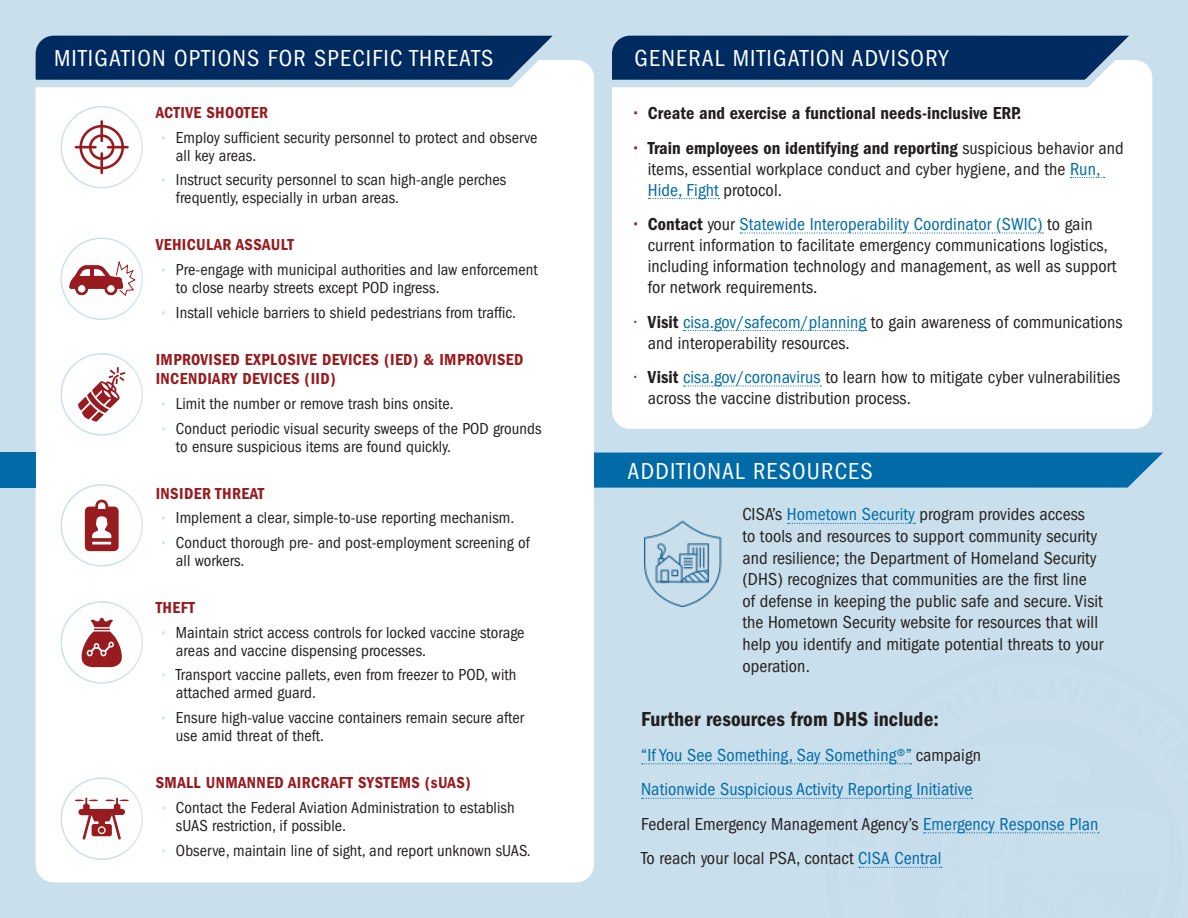
<style>
.page{position:relative;width:1188px;height:918px;background:#cadfec}
.page>*{position:absolute;margin:0;border:0;box-sizing:border-box;transform-origin:0 0}
.Headers{font:condensed 24px "ITC Franklin Gothic Std";letter-spacing:.05em;color:#fff}
.t1{font:condensed 24px "ITC Franklin Gothic Std";color:#cae1ef}
.Resources_Subheader{font:21px "ITC Franklin Gothic Std Dm Cd";letter-spacing:.005em;color:#231f20}
.Resources{font:condensed 18px/21px "ITC Franklin Gothic Std";letter-spacing:.005em;color:#231f20}
.Resources-2{font:condensed 18px "ITC Franklin Gothic Std";letter-spacing:.005em;color:#006ba7}
.t2{font:18px "ITC Franklin Gothic Std Dm Cd";letter-spacing:.005em;color:#231f20}
.Resources_Paragraph{font:condensed 18px "ITC Franklin Gothic Std";letter-spacing:.005em;color:#231f20}
.Lbody{font:condensed 16.5px/18px "ITC Franklin Gothic Std";letter-spacing:.005em;color:#231f20}
.Mitigations_Subheade{font:16.5px/19.8px "ITC Franklin Gothic Std Dm Cd";letter-spacing:.025em;color:#981b1f}
.s1{font-size:24px;color:#cae1ef}
.s2{color:#981b1f}
.s3{font-family:"ITC Franklin Gothic Std Dm Cd";font-stretch:normal;color:#981b1f}
.s4{font-family:"ITC Franklin Gothic Std Dm Cd";font-stretch:normal}
.s5{color:#006ba7}
.s6{color:#231f20}
</style>
<div class="page">
<div style="left:36px;top:60px;width:558px;height:822px;background:#fff;border-radius:18px"></div>
<div style="left:612px;top:60px;width:540px;height:369px;background:#fff;border-radius:18px"></div>
<svg style="left:75px;top:798px;width:54px;height:42px"></svg>
<svg style="left:69px;top:260px;width:67px;height:36px"></svg>
<svg style="left:75px;top:120px;width:54px;height:54px"></svg>
<svg style="left:78px;top:367px;width:47px;height:55px"></svg>
<svg style="left:35px;top:35px;width:545px;height:56px"></svg>
<svg style="left:612px;top:35px;width:541px;height:56px"></svg>
<div style="left:594px;top:453px;width:569px;height:35px;background:#006ba7"></div>
<svg style="left:82px;top:618px;width:40px;height:49px"></svg>
<svg style="left:85px;top:500px;width:34px;height:51px"></svg>
<div style="left:0;top:453px;width:36px;height:35px;background:#006ba7"></div>
<div style="left:60px;top:106px;width:83px;height:82px;border:2px solid #cae1ef;border-radius:50%"></div>
<div style="left:60px;top:777px;width:83px;height:83px;border:2px solid #cae1ef;border-radius:50%"></div>
<div style="left:60px;top:238px;width:83px;height:82px;border:2px solid #cae1ef;border-radius:50%"></div>
<div style="left:60px;top:353px;width:83px;height:83px;border:2px solid #cae1ef;border-radius:50%"></div>
<div style="left:60px;top:484px;width:83px;height:83px;border:2px solid #cae1ef;border-radius:50%"></div>
<div style="left:60px;top:601px;width:83px;height:83px;border:2px solid #cae1ef;border-radius:50%"></div>
<img style="left:644px;top:520px;width:78px;height:88px">
<svg style="left:1071px;top:177px;width:34px;height:1px"></svg>
<svg style="left:648px;top:198px;width:71px;height:1px"></svg>
<svg style="left:740px;top:232px;width:303px;height:2px"></svg>
<svg style="left:684px;top:330px;width:183px;height:1px"></svg>
<svg style="left:684px;top:385px;width:137px;height:2px"></svg>
<svg style="left:788px;top:523px;width:127px;height:1px"></svg>
<svg style="left:642px;top:763px;width:458px;height:105px"></svg>
<h2 class="Headers" style="left:54px;top:44px;width:441px">MITIGATION OPTIONS FOR SPECIFIC THREATS</h2>
<h3 class="Mitigations_Subheade" style="left:156px;top:103px;width:114px">ACTIVE SHOOTER</h3>
<p class="Lbody" style="left:176px;top:128px;width:363px;text-indent:-14px"><span class="s1">•</span> Employ sufficient security personnel to protect and observe all key areas.</p>
<p class="Lbody" style="left:176px;top:171px;width:332px;text-indent:-14px"><span class="s1">•</span> Instruct security personnel to scan high-angle perches frequently, especially in urban areas.</p>
<h3 class="Mitigations_Subheade" style="left:156px;top:235px;width:140px">VEHICULAR ASSAULT</h3>
<p class="Lbody" style="left:176px;top:261px;width:363px;text-indent:-14px"><span class="s1">•</span> Pre-engage with municipal authorities and law enforcement to close nearby streets except POD ingress.</p>
<p class="Lbody" style="left:162px;top:303px;width:355px"><span class="s1">•</span> Install vehicle barriers to shield pedestrians from traffic.</p>
<h3 class="Mitigations_Subheade" style="left:156px;top:349px;width:369px">IMPROVISED EXPLOSIVE DEVICES (IED) &amp; IMPROVISED<br>INCENDIARY DEVICES (IID)</h3>
<p class="t1" style="left:162px;top:391px;width:4px">•</p>
<p class="Lbody" style="left:176px;top:395px;width:279px">Limit the number or remove trash bins onsite.</p>
<p class="t1" style="left:162px;top:415px;width:4px">•</p>
<p class="Lbody" style="left:176px;top:420px;width:367px">Conduct periodic visual security sweeps of the POD grounds to ensure suspicious items are found quickly.</p>
<h3 class="Mitigations_Subheade" style="left:156px;top:483px;width:110px">INSIDER THREAT</h3>
<p class="t1" style="left:162px;top:505px;width:4px">•</p>
<p class="Lbody" style="left:176px;top:509px;width:340px">Implement a clear, simple-to-use reporting mechanism.</p>
<p class="t1" style="left:162px;top:530px;width:4px">•</p>
<p class="Lbody" style="left:176px;top:534px;width:355px">Conduct thorough pre- and post-employment screening of all workers.</p>
<h3 class="Mitigations_Subheade" style="left:156px;top:598px;width:41px">THEFT</h3>
<p class="t1" style="left:162px;top:619px;width:4px">•</p>
<p class="Lbody" style="left:176px;top:623px;width:350px">Maintain strict access controls for locked vaccine storage areas and vaccine dispensing processes.</p>
<p class="t1" style="left:162px;top:662px;width:4px">•</p>
<p class="Lbody" style="left:176px;top:666px;width:342px">Transport vaccine pallets, even from freezer to POD, with attached armed guard.</p>
<p class="t1" style="left:162px;top:705px;width:4px">•</p>
<p class="Lbody" style="left:176px;top:709px;width:350px">Ensure high-value vaccine containers remain secure after use amid threat of theft.</p>
<h3 class="Mitigations_Subheade" style="left:156px;top:773px;width:317px">SMALL UNMANNED AIRCRAFT SYSTEMS (sUAS)</h3>
<p class="Lbody" style="left:176px;top:798px;width:340px;text-indent:-14px"><span class="s1">•</span> Contact the Federal Aviation Administration to establish sUAS restriction, if possible.</p>
<p class="Lbody" style="left:162px;top:841px;width:370px"><span class="s1">•</span> Observe, maintain line of sight, and report unknown sUAS.</p>
<h2 class="Headers" style="left:635px;top:44px;width:315px">GENERAL MITIGATION ADVISORY</h2>
<p class="t2" style="left:634px;top:103px;width:389px"><span class="s2">•</span> Create and exercise a functional needs-inclusive ERP.</p>
<p class="Resources" style="left:648px;top:137px;width:477px;text-indent:-14px"><span class="s3">•</span> <span class="s4">Train employees on identifying and reporting</span> suspicious behavior and items, essential workplace conduct and cyber hygiene, and the <span class="s5">Run,<br>Hide, Fight</span> protocol.</p>
<p class="Resources" style="left:648px;top:214px;width:470px;text-indent:-14px"><span class="s3">•</span> <span class="s4">Contact</span> your <span class="s5">Statewide Interoperability Coordinator (SWIC)</span> to gain current information to facilitate emergency communications logistics, including information technology and management, as well as support for network requirements.</p>
<p class="Resources" style="left:648px;top:311px;width:476px;text-indent:-14px"><span class="s2">•</span> <span class="s4">Visit</span> <span class="s5">cisa.gov/safecom/planning</span> to gain awareness of communications and interoperability resources.</p>
<p class="Resources" style="left:648px;top:367px;width:474px;text-indent:-14px"><span class="s2">•</span> <span class="s4">Visit</span> <span class="s5">cisa.gov/coronavirus</span> to learn how to mitigate cyber vulnerabilities across the vaccine distribution process.</p>
<h2 class="Headers" style="left:628px;top:457px;width:247px">ADDITIONAL RESOURCES</h2>
<p class="Resources_Paragraph" style="left:742px;top:504px;width:344px">CISA’s <span class="s5">Hometown Security</span> program provides access</p>
<p class="Resources" style="left:742px;top:525px;width:363px;line-height:21.6px">to tools and resources to support community security and resilience; the Department of Homeland Security (DHS) recognizes that communities are the first line of defense in keeping the public safe and secure. Visit the Hometown Security website for resources that will help you identify and mitigate potential threats to your operation.</p>
<h3 class="Resources_Subheader" style="left:641px;top:707px;width:299px">Further resources from DHS include:</h3>
<p class="Resources-2" style="left:641px;top:745px;width:341px">“If You See Something, Say Something®” <span class="s6">campaign</span></p>
<p class="Resources-2" style="left:641px;top:779px;width:333px">Nationwide Suspicious Activity Reporting Initiative</p>
<p class="Resources" style="left:641px;top:814px;width:459px">Federal Emergency Management Agency’s <span class="s5">Emergency Response Plan</span></p>
<p class="Resources" style="left:641px;top:848px;width:302px">To reach your local PSA, contact <span class="s5">CISA Central</span></p>
</div>
